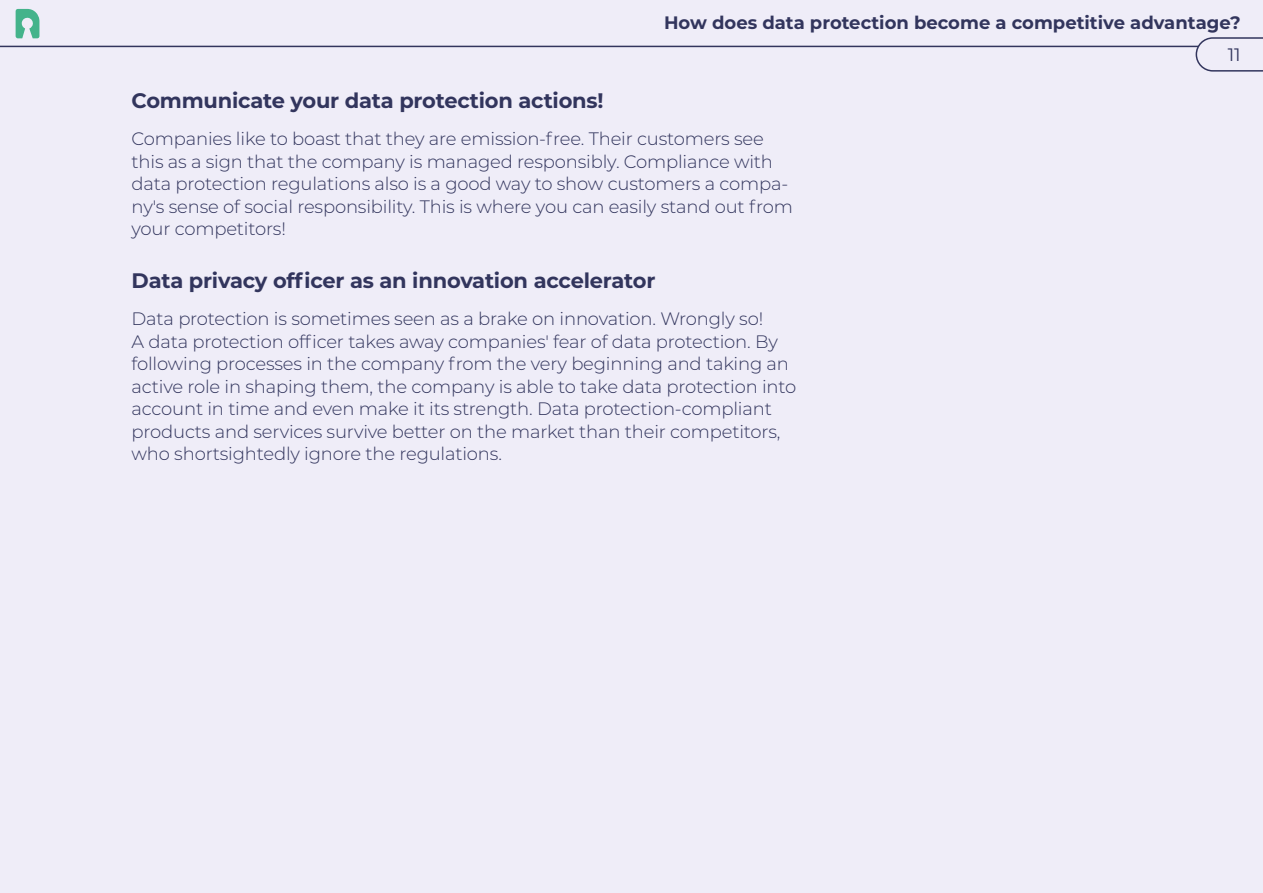
<style>
.page{position:relative;width:1263px;height:893px;background:#efedf8}
.page>*{position:absolute;margin:0;border:0;box-sizing:border-box;transform-origin:0 0}
.t1{font:700 21px "Montserrat";letter-spacing:-.01em;color:#32355d}
.t2{font:300 18px/22.5px "Montserrat";letter-spacing:-.01em;color:#32355d}
.t3{font:700 18px "Montserrat";color:#32355d}
.t4{font:18px "Montserrat";color:#32355d}
</style>
<div class="page">
<svg style="left:0;top:8px;width:1195px;height:40px"></svg>
<svg style="left:1195px;top:37px;width:68px;height:35px"></svg>
<svg style="left:16px;top:9px;width:23px;height:29px"></svg>
<p class="t3" style="left:664px;top:10px;width:578px">How does data protection become a competitive advantage?</p>
<p class="t1" style="left:132px;top:85px;width:473px">Communicate your data protection actions!</p>
<p class="t2" style="left:132px;top:127px;width:663px">Companies like to boast that they are emission-free. Their customers see this as a sign that the company is managed responsibly. Compliance with data protection regulations also is a good way to show customers a compa&shy;ny's sense of social responsibility. This is where you can easily stand out from your competitors!</p>
<p class="t1" style="left:132px;top:265px;width:525px">Data privacy officer as an innovation accelerator</p>
<p class="t2" style="left:132px;top:307px;width:666px">Data protection is sometimes seen as a brake on innovation. Wrongly so!<br>A data protection officer takes away companies' fear of data protection. By following processes in the company from the very beginning and taking an active role in shaping them, the company is able to take data protection into account in time and even make it its strength. Data protection-compliant products and services survive better on the market than their competitors, who shortsightedly ignore the regulations.</p>
<p class="t4" style="left:1228px;top:42px;width:14px">11</p>
</div>
